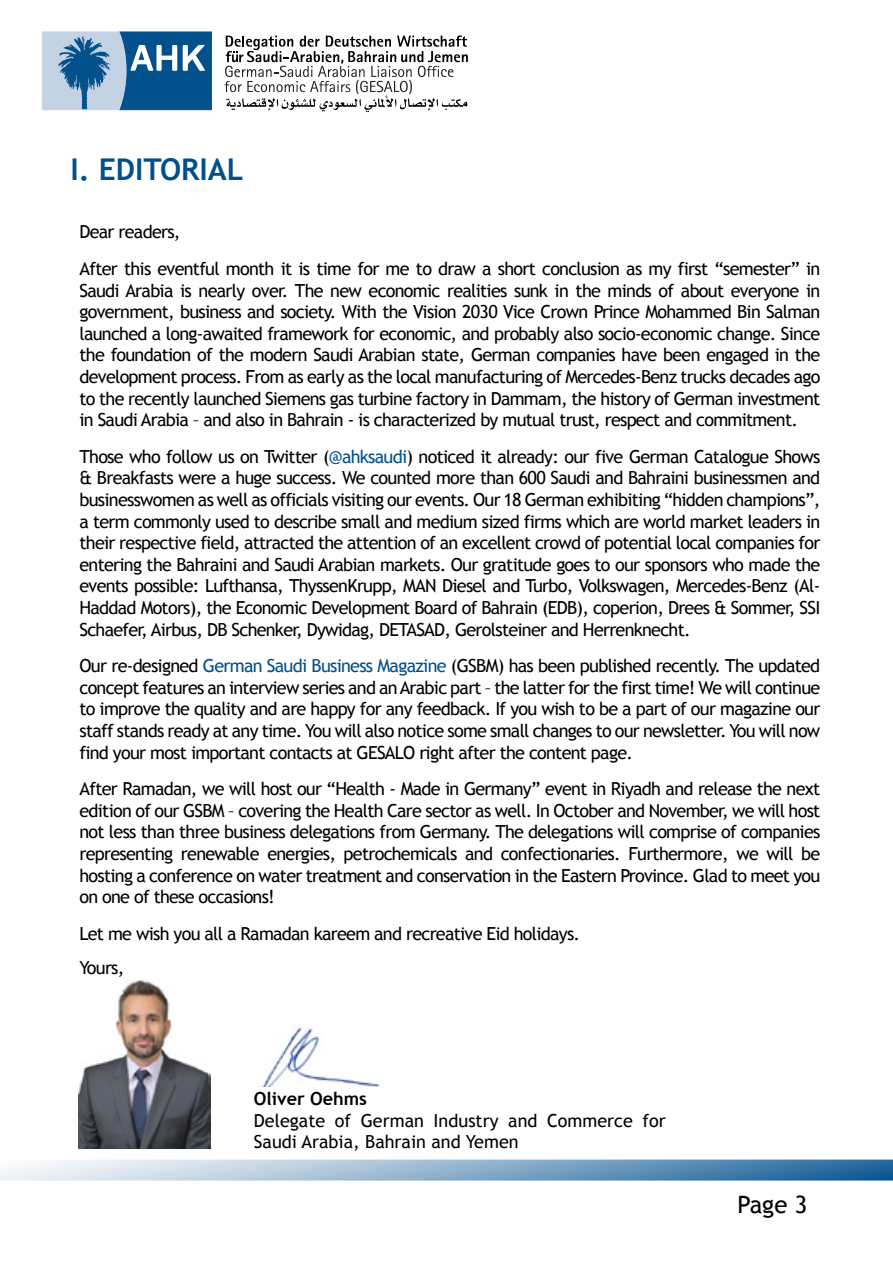
<style>
.page{position:relative;width:893px;height:1263px;background:#fff}
.page>*{position:absolute;margin:0;border:0;box-sizing:border-box;transform-origin:0 0}
.t1{font:700 30px "Trebuchet MS";color:#004f8d}
.t2{font:24px "Trebuchet MS";color:#000}
.t3{font:18px/21.6px "Trebuchet MS";letter-spacing:-.04em;color:#000;text-align:justify}
.t4{font:18px/21.6px "Trebuchet MS";color:#000}
.t5{font:700 18px "Trebuchet MS";color:#000}
.s1{color:#004f8d}
</style>
<div class="page">
<svg style="left:0;top:1159px;width:893px;height:21px;background:#92b3ce"></svg>
<svg style="left:42px;top:32px;width:170px;height:78px;background:#588ab3"></svg>
<svg style="left:225px;top:35px;width:243px;height:77px"></svg>
<img style="left:78px;top:980px;width:132px;height:168px">
<img style="left:262px;top:1023px;width:118px;height:64px">
<h1 class="t1" style="left:70px;top:150px;width:175px">I. Editorial</h1>
<p class="t3" style="left:80px;top:214px;width:742px;line-height:36.6px">Dear readers,<br>After this eventful month it is time for me to draw a short conclusion as my first “semester” in</p>
<p class="t3" style="left:80px;top:280px;width:742px">Saudi Arabia is nearly over. The new economic realities sunk in the minds of about everyone in government, business and society. With the Vision 2030 Vice Crown Prince Mohammed Bin Salman launched a long-awaited framework for economic, and probably also socio-economic change. Since the foundation of the modern Saudi Arabian state, German companies have been engaged in the development process. From as early as the local manufacturing of Mercedes-Benz trucks decades ago to the recently launched Siemens gas turbine factory in Dammam, the history of German investment in Saudi Arabia – and also in Bahrain - is characterized by mutual trust, respect and commitment.</p>
<p class="t3" style="left:80px;top:446px;width:742px">Those who follow us on Twitter (<span class="s1">@ahksaudi</span>) noticed it already: our five German Catalogue Shows &amp; Breakfasts were a huge success. We counted more than 600 Saudi and Bahraini businessmen and businesswomen as well as officials visiting our events. Our 18 German exhibiting “hidden champions”, a term commonly used to describe small and medium sized firms which are world market leaders in their respective field, attracted the attention of an excellent crowd of potential local companies for entering the Bahraini and Saudi Arabian markets. Our gratitude goes to our sponsors who made the events possible: Lufthansa, ThyssenKrupp, MAN Diesel and Turbo, Volkswagen, Mercedes-Benz (Al-Haddad Motors), the Economic Development Board of Bahrain (EDB), coperion, Drees &amp; Sommer, SSI Schaefer, Airbus, DB Schenker, Dywidag, DETASAD, Gerolsteiner and Herrenknecht.</p>
<p class="t3" style="left:80px;top:655px;width:742px">Our re-designed <span class="s1">German Saudi Business Magazine</span> (GSBM) has been published recently. The updated concept features an interview series and an Arabic part – the latter for the first time! We will continue to improve the quality and are happy for any feedback. If you wish to be a part of our magazine our staff stands ready at any time. You will also notice some small changes to our newsletter. You will now find your most important contacts at GESALO right after the content page.</p>
<p class="t3" style="left:80px;top:778px;width:742px">After Ramadan, we will host our “Health - Made in Germany” event in Riyadh and release the next edition of our GSBM – covering the Health Care sector as well. In October and November, we will host not less than three business delegations from Germany. The delegations will comprise of companies representing renewable energies, petrochemicals and confectionaries. Furthermore, we will be hosting a conference on water treatment and conservation in the Eastern Province. Glad to meet you on one of these occasions!</p>
<p class="t3" style="left:80px;top:916px;width:502px;line-height:34.5px">Let me wish you all a Ramadan kareem and recreative Eid holidays.<br>Yours,</p>
<p class="t5" style="left:254px;top:1087px;width:115px">Oliver Oehms</p>
<p class="t4" style="left:254px;top:1109px;width:413px">Delegate of German Industry and Commerce for<br>Saudi Arabia, Bahrain and Yemen</p>
<h2 class="t2" style="left:737px;top:1190px;width:71px">Page 3</h2>
</div>
